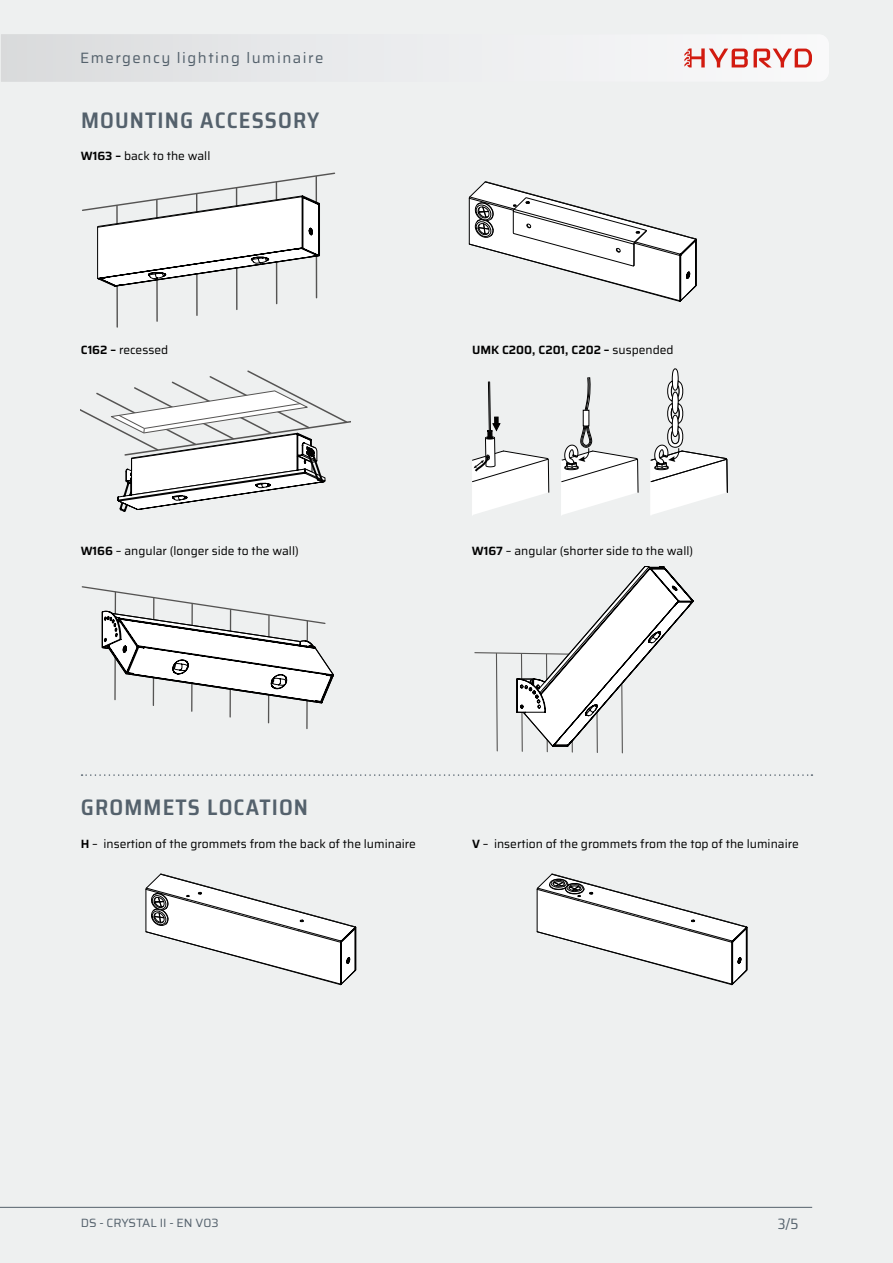
<style>
.page{position:relative;width:893px;height:1263px;background:#eef0f0}
.page>*{position:absolute;margin:0;border:0;box-sizing:border-box;transform-origin:0 0}
.t1{font:600 semi-condensed 22.5px "Saira";letter-spacing:.05em;color:#54616c}
.t2{font:15px "Saira";letter-spacing:.1em;color:#54616c}
.t3{font:semi-condensed 15px "Saira";color:#54616c}
.t4{font:12px "Saira";color:#000}
.t5{font:600 12px "Saira";color:#000}
.t6{font:12px "Saira";color:#54616c}
.s1{font-weight:600}
.s2{font-weight:400}
</style>
<div class="page">
<hr style="left:0;top:1207px;width:812px;height:1px;background:#54616c">
<svg style="left:1px;top:34px;width:828px;height:48px"></svg>
<hr style="left:116px;top:206px;width:2px;height:121px;background:#555453">
<hr style="left:156px;top:200px;width:2px;height:121px;background:#555453">
<hr style="left:196px;top:194px;width:2px;height:121px;background:#555453">
<hr style="left:236px;top:188px;width:2px;height:121px;background:#555453">
<hr style="left:276px;top:182px;width:1px;height:122px;background:#555453">
<hr style="left:316px;top:177px;width:1px;height:121px;background:#555453">
<svg style="left:82px;top:172px;width:254px;height:115px"></svg>
<svg style="left:468px;top:181px;width:229px;height:121px"></svg>
<svg style="left:81px;top:370px;width:269px;height:142px"></svg>
<svg style="left:472px;top:381px;width:77px;height:134px"></svg>
<svg style="left:561px;top:377px;width:78px;height:138px"></svg>
<svg style="left:650px;top:368px;width:78px;height:147px"></svg>
<hr style="left:153px;top:598px;width:1px;height:107px;background:#555453">
<hr style="left:191px;top:604px;width:2px;height:107px;background:#555453">
<hr style="left:229px;top:610px;width:2px;height:107px;background:#555453">
<hr style="left:268px;top:615px;width:2px;height:108px;background:#555453">
<hr style="left:306px;top:621px;width:2px;height:107px;background:#555453">
<svg style="left:81px;top:586px;width:253px;height:118px"></svg>
<svg style="left:474px;top:566px;width:220px;height:188px"></svg>
<svg style="left:82px;top:774px;width:730px;height:2px"></svg>
<svg style="left:145px;top:873px;width:212px;height:113px"></svg>
<svg style="left:536px;top:873px;width:212px;height:113px"></svg>
<p class="t2" style="left:80px;top:47px;width:245px">Emergency lighting luminaire</p>
<h1 class="t1" style="left:81px;top:103px;width:240px">MOUNTING ACCESSORY</h1>
<p class="t4" style="left:81px;top:146px;width:131px"><span class="s1">W163 –</span> back to the wall</p>
<p class="t4" style="left:81px;top:341px;width:89px"><span class="s1">C162 –</span> recessed</p>
<p class="t5" style="left:472px;top:340px;width:203px">UMK C200, C201, C202 – <span class="s2">suspended</span></p>
<p class="t4" style="left:81px;top:542px;width:219px"><span class="s1">W166</span> – angular (longer side to the wall)</p>
<p class="t4" style="left:472px;top:542px;width:223px"><span class="s1">W167</span> – angular (shorter side to the wall)</p>
<h1 class="t1" style="left:81px;top:790px;width:229px">GROMMETS LOCATION</h1>
<p class="t4" style="left:81px;top:835px;width:337px"><span class="s1">H</span> – insertion of the grommets from the back of the luminaire</p>
<p class="t4" style="left:472px;top:835px;width:328px"><span class="s1">V</span> – insertion of the grommets from the top of the luminaire</p>
<p class="t6" style="left:81px;top:1213px;width:139px">DS - CRYSTAL II - EN V03</p>
<p class="t3" style="left:778px;top:1213px;width:22px">3/5</p>
</div>
